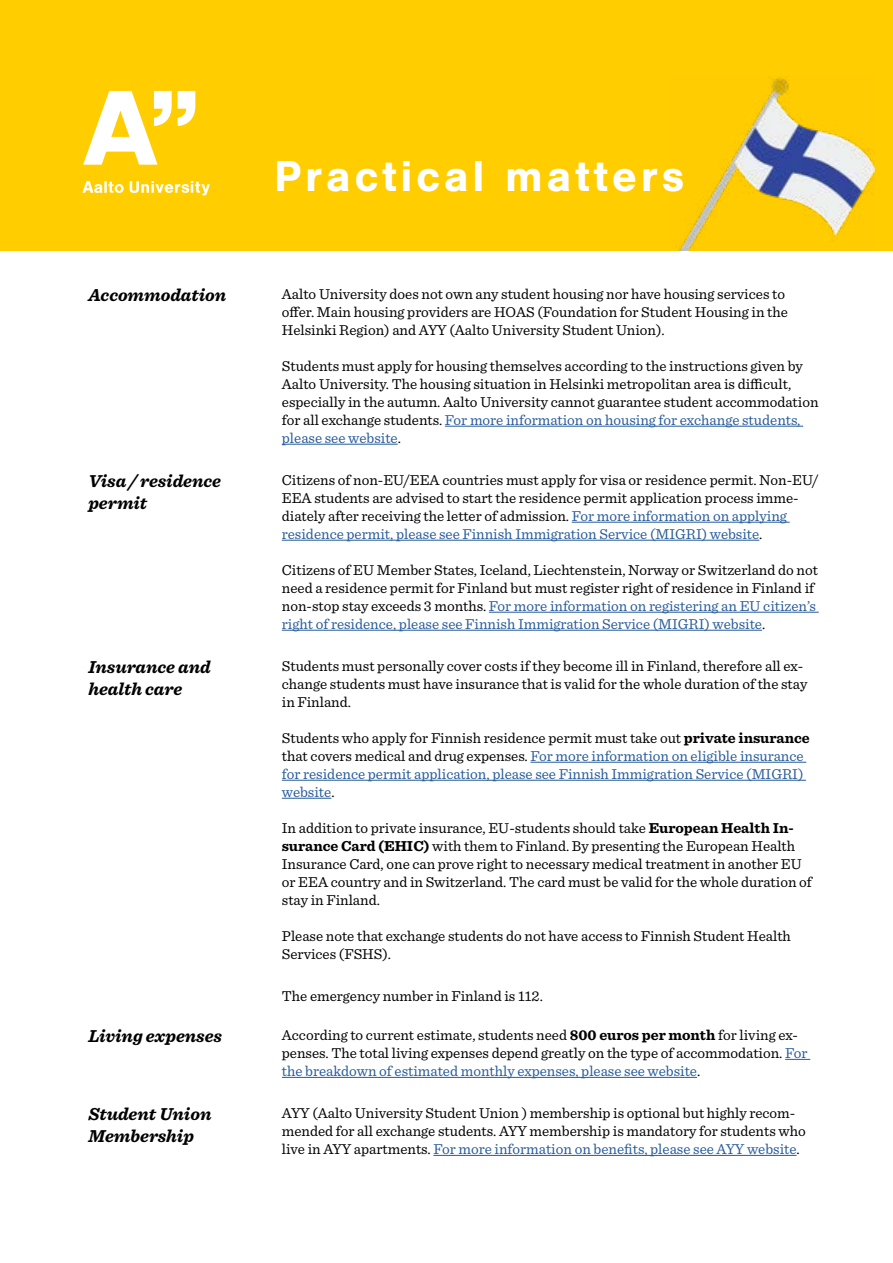
<style>
.page{position:relative;width:893px;height:1263px;background:#fff}
.page>*{position:absolute;margin:0;border:0;box-sizing:border-box;transform-origin:0 0}
.t1{font:700 45px "Nimbus San";letter-spacing:.08em;color:#fff}
.t2{font:italic 700 18px/21.6px "Sentinel";color:#000}
.t3{font:15px/18px "Sentinel";color:#000}
.t4{font:15px/18px "Sentinel";color:#275b9b}
.s1{color:#275b9b}
.s2{color:#000}
.s3{font-weight:700;color:#000}
.s4{font-weight:700}
</style>
<div class="page">
<div style="left:0;top:0;width:893px;height:251px;background:#ffcd00"></div>
<img style="left:678px;top:77px;width:196px;height:174px">
<svg style="left:281px;top:425px;width:538px;height:730px"></svg>
<hr style="left:445px;top:426px;width:358px;height:1px;background:#275b9b">
<hr style="left:282px;top:444px;width:116px;height:1px;background:#275b9b">
<hr style="left:572px;top:522px;width:218px;height:1px;background:#275b9b">
<hr style="left:282px;top:540px;width:477px;height:1px;background:#275b9b">
<hr style="left:489px;top:612px;width:330px;height:1px;background:#275b9b">
<hr style="left:282px;top:630px;width:480px;height:1px;background:#275b9b">
<hr style="left:530px;top:762px;width:276px;height:1px;background:#275b9b">
<hr style="left:282px;top:780px;width:524px;height:1px;background:#275b9b">
<hr style="left:282px;top:798px;width:49px;height:1px;background:#275b9b">
<svg style="left:785px;top:1059px;width:25px;height:1px"></svg>
<hr style="left:282px;top:1077px;width:415px;height:1px;background:#275b9b">
<hr style="left:433px;top:1155px;width:364px;height:1px;background:#275b9b">
<svg style="left:82px;top:181px;width:128px;height:14px"></svg>
<svg style="left:178px;top:91px;width:17px;height:35px"></svg>
<svg style="left:83px;top:91px;width:89px;height:74px"></svg>
<h1 class="t1" style="left:274px;top:151px;width:412px">Practical matters</h1>
<p class="t2" style="left:88px;top:283px;width:139px">Accommodation</p>
<p class="t3" style="left:282px;top:284px;width:508px">Aalto University does not own any student housing nor have housing services to offer. Main housing providers are HOAS (Foundation for Student Housing in the<br>Helsinki Region) and AYY (Aalto University Student Union).</p>
<p class="t3" style="left:282px;top:356px;width:538px">Students must apply for housing themselves according to the instructions given by Aalto University. The housing situation in Helsinki metropolitan area is difficult, especially in the autumn. Aalto University cannot guarantee student accommodation for all exchange students. <span class="s1">For more information on housing for exchange students, please see website</span>.</p>
<p class="t2" style="left:88px;top:469px;width:134px">Visa / residence permit</p>
<p class="t3" style="left:282px;top:470px;width:538px">Citizens of non-EU/EEA countries must apply for visa or residence permit. Non-EU/ EEA students are advised to start the residence permit application process imme&shy;diately after receiving the letter of admission. <span class="s1">For more information on applying residence permit, please see Finnish Immigration Service (MIGRI) website</span>.</p>
<p class="t3" style="left:282px;top:560px;width:538px">Citizens of EU Member States, Iceland, Liechtenstein, Norway or Switzerland do not need a residence permit for Finland but must register right of residence in Finland if non-stop stay exceeds 3 months. <span class="s1">For more information on registering an EU citizen’s right of residence, please see Finnish Immigration Service (MIGRI) website</span>.</p>
<p class="t2" style="left:88px;top:655px;width:124px">Insurance and health care</p>
<p class="t3" style="left:282px;top:656px;width:527px">Students must personally cover costs if they become ill in Finland, therefore all ex&shy;change students must have insurance that is valid for the whole duration of the stay in Finland.</p>
<p class="t4" style="left:282px;top:728px;width:529px"><span class="s2">Students who apply for Finnish residence permit must take out</span> <span class="s3">private insurance </span><span class="s2">that covers medical and drug expenses.</span> For more information on eligible insurance for residence permit application, please see Finnish Immigration Service (MIGRI) website<span class="s2">.</span></p>
<p class="t3" style="left:282px;top:818px;width:532px">In addition to private insurance, EU-students should take <span class="s4">European Health In&shy;surance Card (EHIC)</span> with them to Finland. By presenting the European Health Insurance Card, one can prove right to necessary medical treatment in another EU or EEA country and in Switzerland. The card must be valid for the whole duration of stay in Finland.</p>
<p class="t3" style="left:282px;top:926px;width:511px">Please note that exchange students do not have access to Finnish Student Health<br>Services (FSHS).</p>
<p class="t3" style="left:282px;top:986px;width:263px">The emergency number in Finland is 112.</p>
<p class="t2" style="left:88px;top:1025px;width:135px">Living expenses</p>
<p class="t3" style="left:282px;top:1025px;width:527px">According to current estimate, students need <span class="s4">800 euros per month</span> for living ex&shy;penses. The total living expenses depend greatly on the type of accommodation. <span class="s1">For the breakdown of estimated monthly expenses, please see website</span>.</p>
<p class="t2" style="left:88px;top:1103px;width:125px">Student Union<br>Membership</p>
<p class="t3" style="left:282px;top:1103px;width:525px">AYY (Aalto University Student Union ) membership is optional but highly recom&shy;mended for all exchange students. AYY membership is mandatory for students who live in AYY apartments. <span class="s1">For more information on benefits, please see AYY website</span>.</p>
</div>
